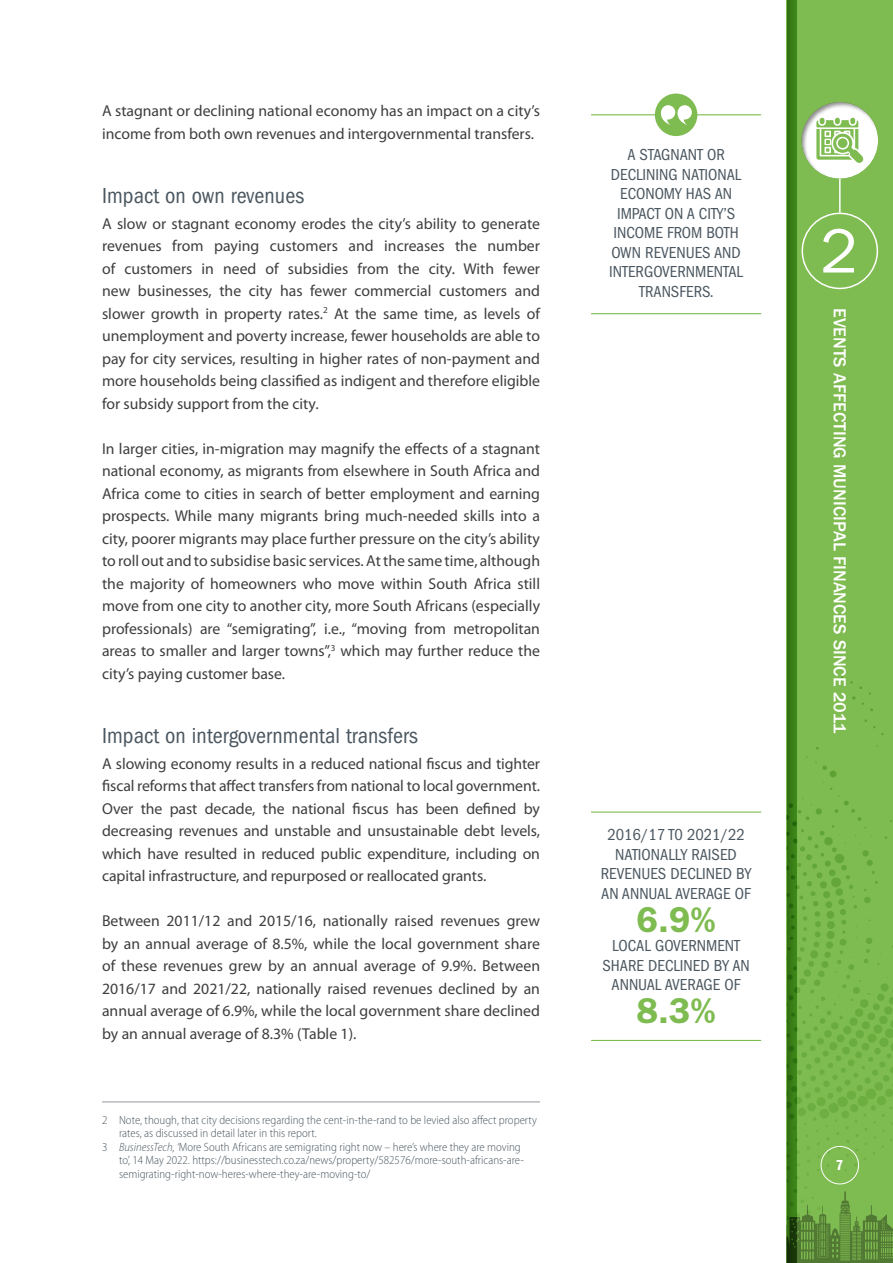
<style>
.page{position:relative;width:893px;height:1263px;background:#fff}
.page>*{position:absolute;margin:0;border:0;box-sizing:border-box;transform-origin:0 0}
.t1{font:63px "ITC Franklin Gothic Std";color:#fff}
.t2{font:600 36px "ITC Franklin Gothic Std";color:#7ebb50}
.t3{font:condensed 22.5px "ITC Franklin Gothic Std";letter-spacing:.005em;color:#4b5760}
.t4{font:500 18px "ITC Franklin Gothic Std";color:#fff}
.t5{font:condensed 16.5px/19.5px "ITC Franklin Gothic Std";color:#4b5760;text-align:center}
.t6{font:15.75px/22.5px "Myriad Pro";color:#3e3e3f;text-align:justify}
.t7{font:15px "ITC Franklin Gothic Std Dm Cd";color:#fff}
.t8{font:300 semi-condensed 12px "Myriad Pro";color:#4b5760}
.s1{font-style:italic}
</style>
<div class="page">
<hr style="left:102px;top:1101px;width:438px;height:1px;background:#95969d">
<hr style="left:591px;top:114px;width:170px;height:1px;background:#7ebb50">
<hr style="left:591px;top:313px;width:170px;height:1px;background:#7ebb50">
<div style="left:655px;top:94px;width:42px;height:42px;background:#7ebb50;border-radius:50%"></div>
<svg style="left:660px;top:105px;width:32px;height:20px"></svg>
<hr style="left:591px;top:811px;width:170px;height:2px;background:#7ebb50">
<hr style="left:591px;top:1040px;width:170px;height:1px;background:#7ebb50">
<div style="left:787px;top:0;width:106px;height:1263px;background:#7ebb50"></div>
<svg style="left:797px;top:667px;width:96px;height:522px"></svg>
<div style="left:801px;top:213px;width:77px;height:76px;border:2px solid #fff;border-radius:50%"></div>
<hr style="left:839px;top:179px;width:2px;height:34px;background:#fff">
<div style="left:787px;top:91px;width:103px;height:89px;background:#231f20;opacity:.5"></div>
<svg style="left:797px;top:1191px;width:96px;height:72px"></svg>
<div style="left:765px;top:0;width:32px;height:1263px;background:#231f20;opacity:.3"></div>
<div style="left:753px;top:0;width:34px;height:1263px;background:#fff"></div>
<div style="left:821px;top:1146px;width:38px;height:38px;border:1px solid #fff;border-radius:50%"></div>
<p class="t6" style="left:102px;top:99px;width:439px">A stagnant or declining national economy has an impact on a city’s income from both own revenues and intergovernmental transfers.</p>
<h3 class="t3" style="left:102px;top:183px;width:204px">Impact on own revenues</h3>
<p class="t6" style="left:102px;top:212px;width:439px">A slow or stagnant economy erodes the city’s ability to generate revenues from paying customers and increases the number of customers in need of subsidies from the city. With fewer new businesses, the city has fewer commercial customers and slower growth in property rates.<sup>2</sup> At the same time, as levels of unemployment and poverty increase, fewer households are able to pay for city services, resulting in higher rates of non-payment and more households being classified as indigent and therefore eligible for subsidy support from the city.</p>
<p class="t6" style="left:102px;top:437px;width:440px">In larger cities, in-migration may magnify the effects of a stagnant national economy, as migrants from elsewhere in South Africa and Africa come to cities in search of better employment and earning prospects. While many migrants bring much-needed skills into a city, poorer migrants may place further pressure on the city’s ability to roll out and to subsidise basic services. At the same time, although the majority of homeowners who move within South Africa still move from one city to another city, more South Africans (especially professionals) are “semigrating”, i.e., “moving from metropolitan areas to smaller and larger towns”,<sup>3</sup> which may further reduce the city’s paying customer base.</p>
<h3 class="t3" style="left:102px;top:723px;width:317px">Impact on intergovernmental transfers</h3>
<p class="t6" style="left:102px;top:752px;width:440px">A slowing economy results in a reduced national fiscus and tighter fiscal reforms that affect transfers from national to local government.<br>Over the past decade, the national fiscus has been defined by decreasing revenues and unstable and unsustainable debt levels, which have resulted in reduced public expenditure, including on capital infrastructure, and repurposed or reallocated grants.</p>
<p class="t6" style="left:102px;top:909px;width:440px">Between 2011/12 and 2015/16, nationally raised revenues grew by an annual average of 8.5%, while the local government share of these revenues grew by an annual average of 9.9%. Between 2016/17 and 2021/22, nationally raised revenues declined by an annual average of 6.9%, while the local government share declined by an annual average of 8.3% (Table 1).</p>
<p class="t8" style="left:102px;top:1113px;width:436px">2 Note, though, that city decisions regarding the cent-in-the-rand to be levied also affect property</p>
<p class="t8" style="left:119px;top:1126px;width:199px">rates, as discussed in detail later in this report.</p>
<p class="t8" style="left:102px;top:1140px;width:420px">3 <span class="s1">BusinessTech, ‘</span>More South Africans are semigrating right now – here’s where they are moving</p>
<p class="t8" style="left:119px;top:1153px;width:406px">to’, 14 May 2022. https://businesstech.co.za/news/property/582576/more-south-africans-are-</p>
<p class="t8" style="left:119px;top:1167px;width:253px">semigrating-right-now-heres-where-they-are-moving-to/</p>
<p class="t5" style="left:609px;top:145px;width:135px">A STAGNANT OR<br>DECLINING NATIONAL<br>ECONOMY HAS AN<br>IMPACT ON A CITY’S<br>INCOME FROM BOTH<br>OWN REVENUES AND<br>INTERGOVERNMENTAL<br>TRANSFERS.</p>
<p class="t5" style="left:601px;top:825px;width:152px">2016/17 T0 2021/22<br>NATIONALLY RAISED<br>REVENUES DECLINED BY<br>AN ANNUAL AVERAGE OF</p>
<h2 class="t2" style="left:636px;top:898px;width:81px">6.9%</h2>
<p class="t5" style="left:602px;top:936px;width:149px">LOCAL GOVERNMENT<br>SHARE DECLINED BY AN<br>ANNUAL AVERAGE OF</p>
<h2 class="t2" style="left:636px;top:990px;width:81px">8.3%</h2>
<h1 class="t1" style="left:820px;top:215px;width:39px">2</h1>
<p class="t4" style="left:850px;top:308px;width:428px;rotate:90deg">EVENTS AFFECTING MUNICIPAL FINANCES SINCE 2011</p>
<p class="t7" style="left:836px;top:1157px;width:9px">7</p>
</div>
